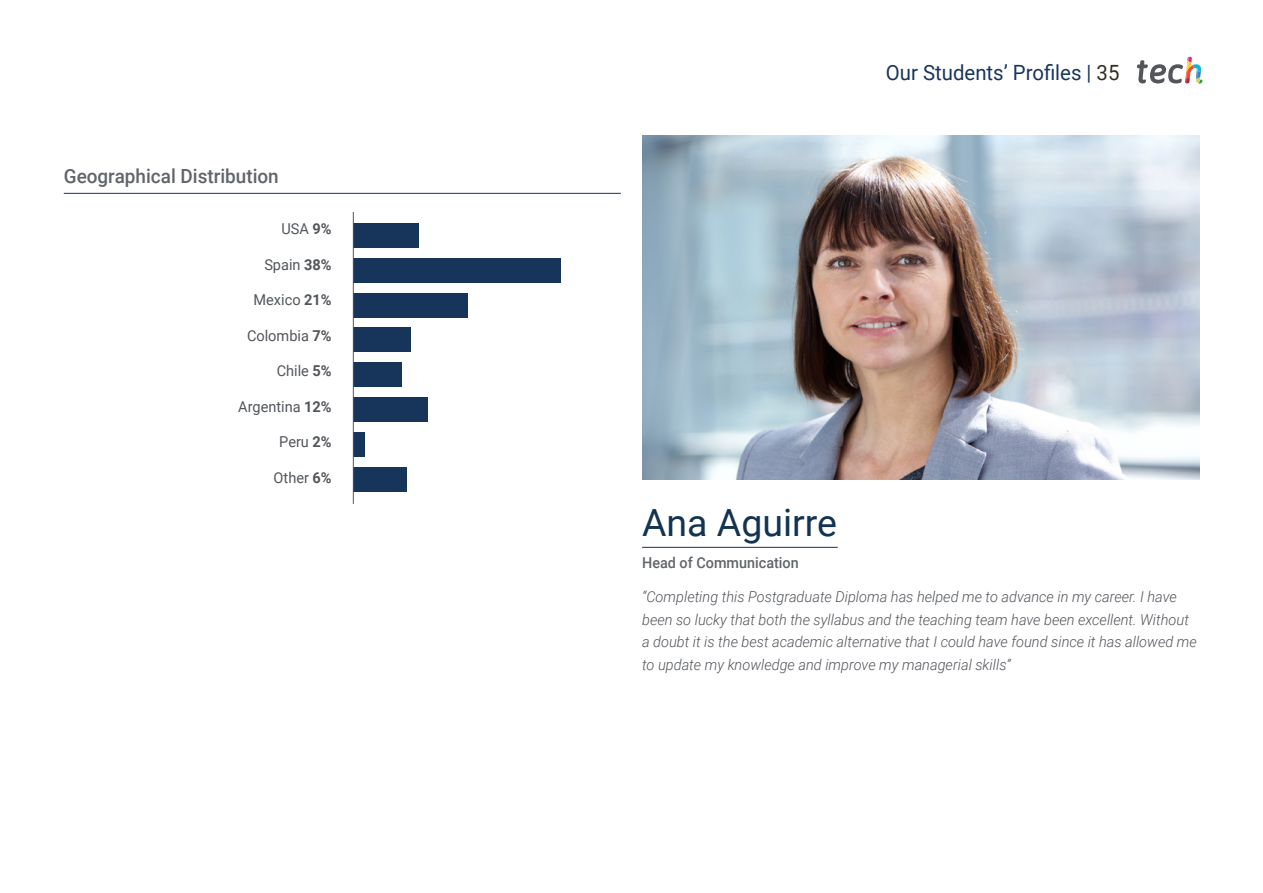
<style>
.page{position:relative;width:1263px;height:893px;background:#fff}
.page>*{position:absolute;margin:0;border:0;box-sizing:border-box;transform-origin:0 0}
.t1{font:37.5px "Roboto";color:#123352}
.t2{font:21px "Roboto";color:#1a355c}
.t3{font:500 19.5px "Roboto";color:#61646a}
.t4{font:italic 300 15px/22.5px "Roboto";color:#52555b}
.t5{font:15px "Roboto";color:#52555b}
.t6{font:500 15px "Roboto";color:#61646a;scale:.96 1}
.s1{font-weight:700}
.s2{color:#312e20}
</style>
<div class="page">
<hr style="left:642px;top:547px;width:196px;height:1px;background:#123352">
<hr style="left:64px;top:193px;width:557px;height:1px;background:#17355b">
<div style="left:353px;top:223px;width:66px;height:25px;background:#17355b"></div>
<div style="left:353px;top:397px;width:75px;height:25px;background:#17355b"></div>
<div style="left:353px;top:258px;width:207px;height:25px;background:#17355b"></div>
<div style="left:353px;top:432px;width:12px;height:25px;background:#17355b"></div>
<div style="left:353px;top:293px;width:115px;height:24px;background:#17355b"></div>
<div style="left:353px;top:467px;width:53px;height:24px;background:#17355b"></div>
<div style="left:353px;top:327px;width:58px;height:25px;background:#17355b"></div>
<div style="left:353px;top:362px;width:49px;height:25px;background:#17355b"></div>
<hr style="left:353px;top:212px;width:1px;height:292px;background:#52555b">
<svg style="left:1137px;top:57px;width:65px;height:27px"></svg>
<img style="left:642px;top:136px;width:557px;height:343px">
<h3 class="t3" style="left:64px;top:162px;width:217px">Geographical Distribution</h3>
<p class="t5" style="left:281px;top:218px;width:52px">USA <span class="s1">9%</span></p>
<p class="t5" style="left:264px;top:254px;width:69px">Spain <span class="s1">38%</span></p>
<p class="t5" style="left:254px;top:289px;width:80px">Mexico <span class="s1">21%</span></p>
<p class="t5" style="left:247px;top:325px;width:86px">Colombia <span class="s1">7%</span></p>
<p class="t5" style="left:277px;top:360px;width:56px">Chile <span class="s1">5%</span></p>
<p class="t5" style="left:238px;top:396px;width:95px">Argentina <span class="s1">12%</span></p>
<p class="t5" style="left:279px;top:431px;width:54px">Peru <span class="s1">2%</span></p>
<p class="t5" style="left:274px;top:467px;width:60px">Other <span class="s1">6%</span></p>
<h2 class="t2" style="left:886px;top:57px;width:235px">Our Students’ Profiles | <span class="s2">35</span></h2>
<h1 class="t1" style="left:642px;top:496px;width:197px">Ana Aguirre</h1>
<p class="t6" style="left:642px;top:552px;width:165px">Head of Communication</p>
<p class="t4" style="left:642px;top:585px;width:556px">“Completing this Postgraduate Diploma has helped me to advance in my career. I have been so lucky that both the syllabus and the teaching team have been excellent. Without a doubt it is the best academic alternative that I could have found since it has allowed me to update my knowledge and improve my managerial skills”</p>
</div>
